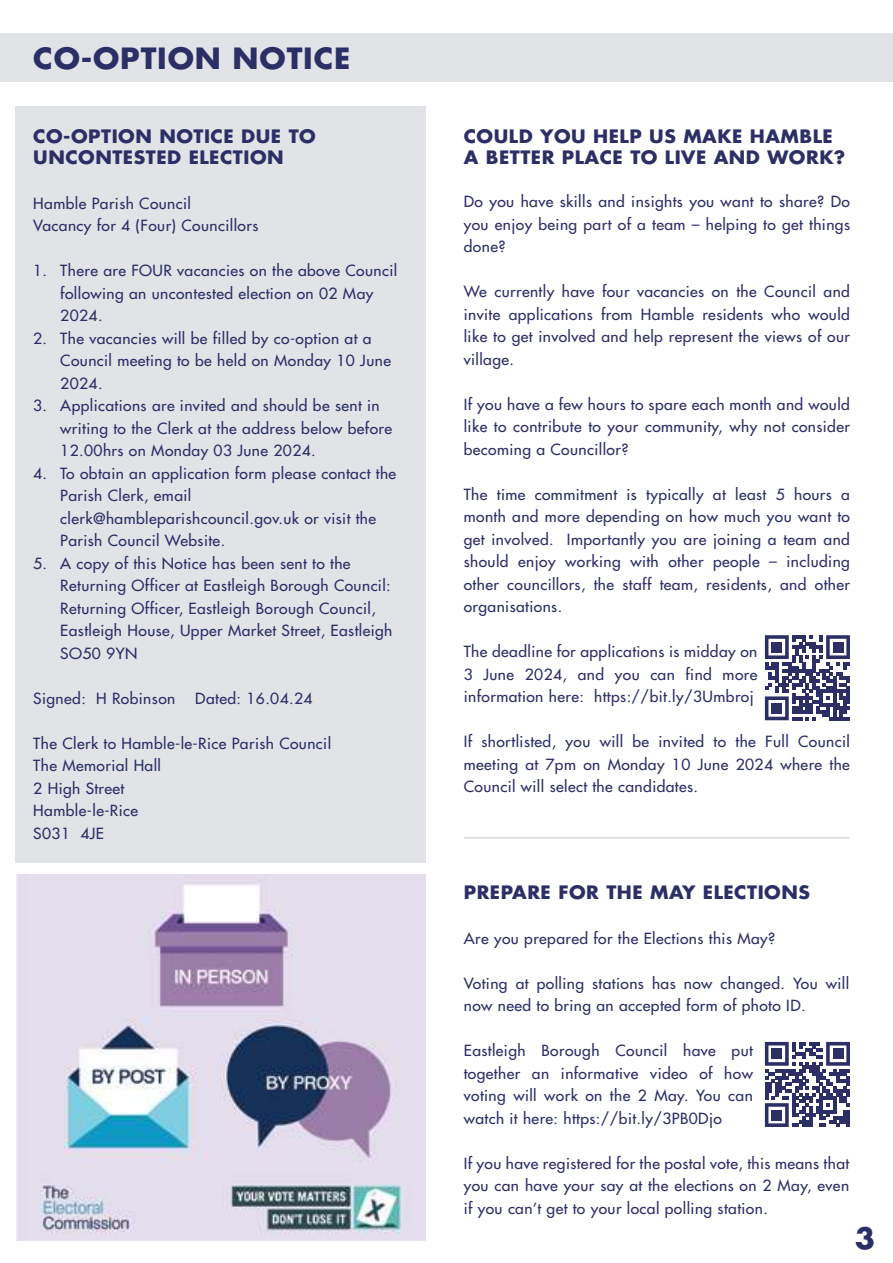
<style>
.page{position:relative;width:893px;height:1263px;background:#fff}
.page>*{position:absolute;margin:0;border:0;box-sizing:border-box;transform-origin:0 0}
.t1{font:700 28.5px "Futura";letter-spacing:.025em;color:#2c2f66;scale:1.04 1}
.t2{font:700 18px/21px "Futura";letter-spacing:.025em;color:#2c2f66;scale:1.04 1}
.t3{font:15px/22.5px "Futura";letter-spacing:.025em;color:#2c2f66;scale:1.04 1}
</style>
<div class="page">
<div style="left:15px;top:106px;width:411px;height:756px;background:#e2e3e7"></div>
<div style="left:0;top:34px;width:893px;height:48px;background:#e2e3e7"></div>
<hr style="left:464px;top:837px;width:385px;height:2px;background:#e2e3e7">
<svg style="left:765px;top:635px;width:85px;height:85px"></svg>
<div style="left:772px;top:642px;width:10px;height:10px;background:#2c2f66"></div>
<div style="left:833px;top:642px;width:10px;height:10px;background:#2c2f66"></div>
<div style="left:772px;top:703px;width:10px;height:10px;background:#2c2f66"></div>
<img style="left:17px;top:874px;width:408px;height:366px">
<svg style="left:765px;top:1042px;width:85px;height:85px"></svg>
<div style="left:772px;top:1049px;width:10px;height:10px;background:#2c2f66"></div>
<div style="left:833px;top:1049px;width:10px;height:10px;background:#2c2f66"></div>
<div style="left:772px;top:1110px;width:10px;height:10px;background:#2c2f66"></div>
<h1 class="t1" style="left:33px;top:46px;width:306px">CO-OPTION NOTICE</h1>
<p class="t2" style="left:33px;top:127px;width:273px">CO-OPTION NOTICE DUE TO<br>UNCONTESTED ELECTION</p>
<p class="t3" style="left:33px;top:193px;width:218px">Hamble Parish Council<br>Vacancy for 4 (Four) Councillors</p>
<p class="t3" style="left:60px;top:260px;width:325px;text-indent:-27px">1. There are FOUR vacancies on the above Council following an uncontested election on 02 May<br>2024.</p>
<p class="t3" style="left:60px;top:328px;width:319px;text-indent:-27px">2. The vacancies will be filled by co-option at a<br>Council meeting to be held on Monday 10 June<br>2024.</p>
<p class="t3" style="left:60px;top:395px;width:320px;text-indent:-27px">3. Applications are invited and should be sent in writing to the Clerk at the address below before<br>12.00hrs on Monday 03 June 2024.</p>
<p class="t3" style="left:60px;top:463px;width:324px;text-indent:-27px">4. To obtain an application form please contact the Parish Clerk, email clerk@hambleparishcouncil.gov.uk or visit the Parish Council Website.</p>
<p class="t3" style="left:60px;top:553px;width:321px;text-indent:-27px">5. A copy of this Notice has been sent to the Returning Officer at Eastleigh Borough Council:<br>Returning Officer, Eastleigh Borough Council, Eastleigh House, Upper Market Street, Eastleigh SO50 9YN</p>
<p class="t3" style="left:33px;top:688px;width:138px">Signed: H Robinson</p>
<p class="t3" style="left:195px;top:688px;width:114px">Dated: 16.04.24</p>
<p class="t3" style="left:33px;top:733px;width:288px">The Clerk to Hamble-le-Rice Parish Council<br>The Memorial Hall<br>2 High Street<br>Hamble-le-Rice<br>S031 4JE</p>
<p class="t2" style="left:464px;top:127px;width:368px">COULD YOU HELP US MAKE HAMBLE<br>A BETTER PLACE TO LIVE AND WORK?</p>
<p class="t3" style="left:464px;top:191px;width:373px;text-align:justify">Do you have skills and insights you want to share? Do you enjoy being part of a team – helping to get things done?</p>
<p class="t3" style="left:464px;top:281px;width:373px;text-align:justify">We currently have four vacancies on the Council and invite applications from Hamble residents who would like to get involved and help represent the views of our village.</p>
<p class="t3" style="left:464px;top:394px;width:373px;text-align:justify">If you have a few hours to spare each month and would like to contribute to your community, why not consider becoming a Councillor?</p>
<p class="t3" style="left:464px;top:484px;width:373px;text-align:justify">The time commitment is typically at least 5 hours a month and more depending on how much you want to get involved. Importantly you are joining a team and should enjoy working with other people – including other councillors, the staff team, residents, and other organisations.</p>
<p class="t3" style="left:464px;top:641px;width:284px;text-align:justify">The deadline for applications is midday on 3 June 2024, and you can find more information here: https://bit.ly/3Umbroj</p>
<p class="t3" style="left:464px;top:731px;width:373px;text-align:justify">If shortlisted, you will be invited to the Full Council meeting at 7pm on Monday 10 June 2024 where the Council will select the candidates.</p>
<p class="t2" style="left:464px;top:883px;width:334px">PREPARE FOR THE MAY ELECTIONS</p>
<p class="t3" style="left:464px;top:928px;width:301px">Are you prepared for the Elections this May?</p>
<p class="t3" style="left:464px;top:973px;width:372px">Voting at polling stations has now changed. You will now need to bring an accepted form of photo ID.</p>
<p class="t3" style="left:464px;top:1041px;width:280px;text-align:justify">Eastleigh Borough Council have put together an informative video of how voting will work on the 2 May. You can watch it here: https://bit.ly/3PB0Djo</p>
<p class="t3" style="left:464px;top:1153px;width:372px;text-align:justify">If you have registered for the postal vote, this means that you can have your say at the elections on 2 May, even if you can’t get to your local polling station.</p>
<h1 class="t1" style="left:855px;top:1225px;width:21px">3</h1>
</div>
